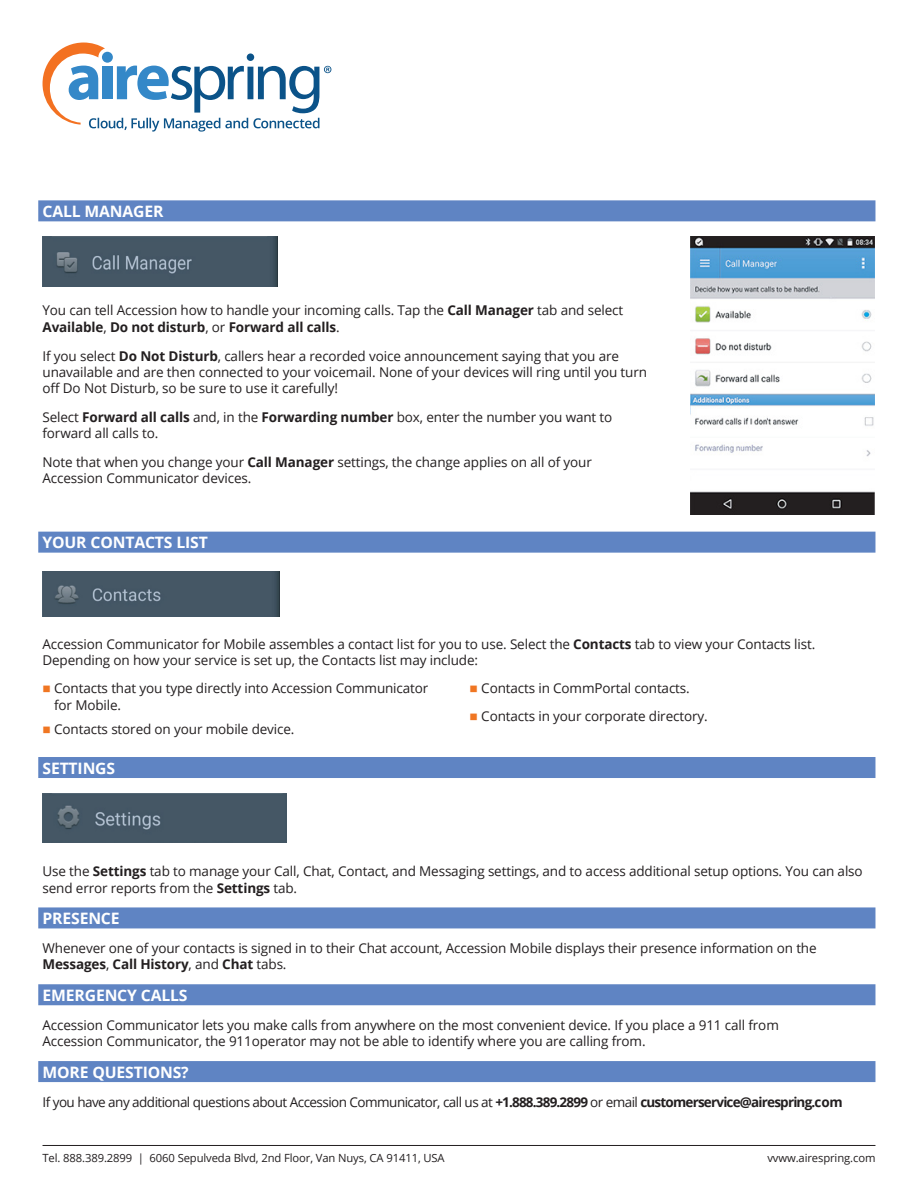
<style>
.page{position:relative;width:918px;height:1188px;background:#fff}
.page>*{position:absolute;margin:0;border:0;box-sizing:border-box;transform-origin:0 0}
.t1{font:700 15.75px "Open Sans";letter-spacing:-.01em;color:#fff}
.t2{font:13.5px/16.2px "Open Sans";letter-spacing:-.01em;color:#231f20}
.t3{font:13.5px "Open Sans";letter-spacing:-.04em;color:#231f20}
.t4{font:11.25px "Open Sans";letter-spacing:-.01em;color:#231f20}
.s1{font-weight:700}
.s2{color:#f07622}
</style>
<div class="page">
<svg style="left:43px;top:43px;width:288px;height:89px"></svg>
<hr style="left:43px;top:1145px;width:832px;height:1px;background:#231f20">
<div style="left:38px;top:200px;width:837px;height:21px;background:#5f84c3"></div>
<img style="left:690px;top:236px;width:185px;height:278px">
<img style="left:43px;top:236px;width:234px;height:50px">
<div style="left:38px;top:532px;width:837px;height:21px;background:#5f84c3"></div>
<img style="left:43px;top:571px;width:237px;height:46px">
<div style="left:38px;top:757px;width:837px;height:21px;background:#5f84c3"></div>
<div style="left:38px;top:907px;width:837px;height:21px;background:#5f84c3"></div>
<div style="left:38px;top:984px;width:837px;height:21px;background:#5f84c3"></div>
<div style="left:38px;top:1061px;width:837px;height:21px;background:#5f84c3"></div>
<img style="left:43px;top:794px;width:243px;height:49px">
<p class="t1" style="left:43px;top:200px;width:123px">CALL MANAGER</p>
<p class="t2" style="left:43px;top:302px;width:582px">You can tell Accession how to handle your incoming calls. Tap the <span class="s1">Call Manager</span> tab and select<br><span class="s1">Available</span>, <span class="s1">Do not disturb</span>, or <span class="s1">Forward all calls</span>.</p>
<p class="t2" style="left:43px;top:347px;width:606px">If you select <span class="s1">Do Not Disturb</span>, callers hear a recorded voice announcement saying that you are unavailable and are then connected to your voicemail. None of your devices will ring until you turn off Do Not Disturb, so be sure to use it carefully!</p>
<p class="t2" style="left:43px;top:409px;width:571px">Select <span class="s1">Forward all calls</span> and, in the <span class="s1">Forwarding number</span> box, enter the number you want to forward all calls to.</p>
<p class="t2" style="left:43px;top:454px;width:551px">Note that when you change your <span class="s1">Call Manager</span> settings, the change applies on all of your<br>Accession Communicator devices.</p>
<p class="t1" style="left:43px;top:532px;width:167px">YOUR CONTACTS LIST</p>
<p class="t2" style="left:43px;top:635px;width:774px">Accession Communicator for Mobile assembles a contact list for you to use. Select the <span class="s1">Contacts</span> tab to view your Contacts list.<br>Depending on how your service is set up, the Contacts list may include:</p>
<p class="t2" style="left:54px;top:680px;width:376px;text-indent:-12px"><span class="s2">■</span> Contacts that you type directly into Accession Communicator for Mobile.</p>
<p class="t2" style="left:43px;top:721px;width:254px"><span class="s2">■</span> Contacts stored on your mobile device.</p>
<p class="t2" style="left:470px;top:680px;width:222px"><span class="s2">■</span> Contacts in CommPortal contacts.</p>
<p class="t2" style="left:470px;top:707px;width:240px"><span class="s2">■</span> Contacts in your corporate directory.</p>
<p class="t1" style="left:43px;top:757px;width:74px">SETTINGS</p>
<p class="t2" style="left:43px;top:863px;width:822px">Use the <span class="s1">Settings</span> tab to manage your Call, Chat, Contact, and Messaging settings, and to access additional setup options. You can also send error reports from the <span class="s1">Settings</span> tab.</p>
<p class="t1" style="left:43px;top:907px;width:79px">PRESENCE</p>
<p class="t2" style="left:43px;top:940px;width:776px">Whenever one of your contacts is signed in to their Chat account, Accession Mobile displays their presence information on the<br><span class="s1">Messages</span>, <span class="s1">Call History</span>, and <span class="s1">Chat</span> tabs.</p>
<p class="t1" style="left:43px;top:984px;width:147px">EMERGENCY CALLS</p>
<p class="t2" style="left:43px;top:1017px;width:738px">Accession Communicator lets you make calls from anywhere on the most convenient device. If you place a 911 call from<br>Accession Communicator, the 911operator may not be able to identify where you are calling from.</p>
<p class="t1" style="left:43px;top:1061px;width:148px">MORE QUESTIONS?</p>
<p class="t3" style="left:43px;top:1093px;width:802px">If you have any additional questions about Accession Communicator, call us at <span class="s1">+1.888.389.2899</span> or email <span class="s1">customerservice@airespring.com</span></p>
<p class="t4" style="left:43px;top:1150px;width:404px">Tel. 888.389.2899 | 6060 Sepulveda Blvd, 2nd Floor, Van Nuys, CA 91411, USA</p>
<p class="t4" style="left:767px;top:1150px;width:110px">vvww.airespring.com</p>
</div>
